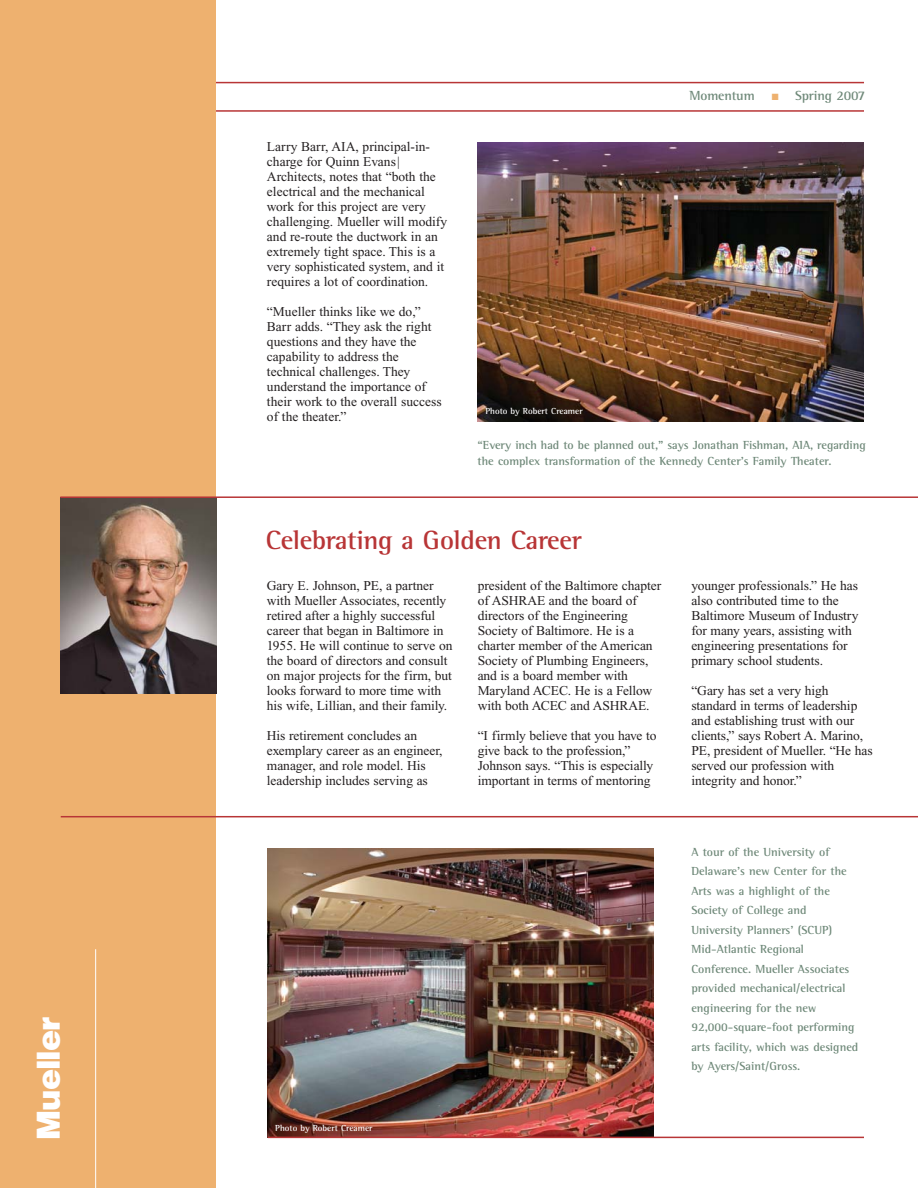
<style>
.page{position:relative;width:918px;height:1188px;background:#fff}
.page>*{position:absolute;margin:0;border:0;box-sizing:border-box;transform-origin:0 0}
.t1{font:900 31.8px "Helvetica";letter-spacing:-.03em;color:#fff}
.t2{font:700 27px "Rotis Semi Serif";letter-spacing:-.01em;color:#b83536}
.t3{font:13.5px/15px "Times New Roman";letter-spacing:-.005em;color:#231f20}
.t4{font:700 13.5px "Rotis Semi Serif";letter-spacing:-.01em;color:#6e8878}
.t5{font:700 12px/19.5px "Rotis Semi Serif";color:#6e8878}
.t6{font:700 9px "Rotis Semi Serif";color:#fff}
.s1{color:#eeb16f}
</style>
<div class="page">
<hr style="left:194px;top:110px;width:670px;height:2px;background:#b83536">
<hr style="left:214px;top:82px;width:650px;height:1px;background:#b83536">
<div style="left:0;top:0;width:216px;height:1188px;background:#eeb16f"></div>
<img style="left:268px;top:849px;width:386px;height:288px">
<img style="left:60px;top:498px;width:156px;height:196px">
<hr style="left:95px;top:949px;width:1px;height:239px;background:#fff">
<hr style="left:268px;top:1137px;width:596px;height:1px;background:#b83536">
<img style="left:478px;top:143px;width:386px;height:279px">
<hr style="left:60px;top:496px;width:858px;height:2px;background:#b83536">
<hr style="left:61px;top:816px;width:857px;height:1px;background:#b83536">
<h1 class="t1" style="left:37px;top:1140px;width:125px;rotate:-90deg">Mueller</h1>
<p class="t3" style="left:267px;top:140px;width:182px">Larry Barr, AIA, principal-in&shy;charge for Quinn Evans|<br>Architects, notes that “both the electrical and the mechanical work for this project are very challenging. Mueller will modify and re-route the ductwork in an extremely tight space. This is a very sophisticated system, and it requires a lot of coordination.</p>
<p class="t3" style="left:267px;top:305px;width:176px">“Mueller thinks like we do,”<br>Barr adds. “They ask the right questions and they have the capability to address the technical challenges. They understand the importance of their work to the overall success of the theater.”</p>
<p class="t4" style="left:689px;top:91px;width:67px">Momentum</p>
<p class="t4" style="left:772px;top:91px;width:95px"><span class="s1">■</span> Spring 2007</p>
<p class="t6" style="left:485px;top:408px;width:99px">Photo by Robert Creamer</p>
<p class="t5" style="left:478px;top:438px;width:390px;line-height:16.5px">“Every inch had to be planned out,” says Jonathan Fishman, AIA, regarding the complex transformation of the Kennedy Center’s Family Theater.</p>
<h2 class="t2" style="left:266px;top:530px;width:317px">Celebrating a Golden Career</h2>
<p class="t3" style="left:267px;top:579px;width:187px">Gary E. Johnson, PE, a partner with Mueller Associates, recently retired after a highly successful career that began in Baltimore in 1955. He will continue to serve on the board of directors and consult on major projects for the firm, but looks forward to more time with his wife, Lillian, and their family.</p>
<p class="t3" style="left:267px;top:729px;width:177px">His retirement concludes an exemplary career as an engineer, manager, and role model. His leadership includes serving as</p>
<p class="t3" style="left:478px;top:579px;width:185px">president of the Baltimore chapter of ASHRAE and the board of directors of the Engineering<br>Society of Baltimore. He is a charter member of the American<br>Society of Plumbing Engineers, and is a board member with<br>Maryland ACEC. He is a Fellow with both ACEC and ASHRAE.</p>
<p class="t3" style="left:478px;top:729px;width:180px">“I firmly believe that you have to give back to the profession,”<br>Johnson says. “This is especially important in terms of mentoring</p>
<p class="t6" style="left:275px;top:1125px;width:99px">Photo by Robert Creamer</p>
<p class="t3" style="left:691px;top:579px;width:169px">younger professionals.” He has also contributed time to the<br>Baltimore Museum of Industry for many years, assisting with engineering presentations for primary school students.</p>
<p class="t3" style="left:691px;top:684px;width:183px">“Gary has set a very high standard in terms of leadership and establishing trust with our clients,” says Robert A. Marino,<br>PE, president of Mueller. “He has served our profession with integrity and honor.”</p>
<p class="t5" style="left:691px;top:843px;width:169px">A tour of the University of<br>Delaware’s new Center for the<br>Arts was a highlight of the<br>Society of College and<br>University Planners’ (SCUP)<br>Mid-Atlantic Regional<br>Conference. Mueller Associates provided mechanical/electrical engineering for the new<br>92,000-square-foot performing arts facility, which was designed by Ayers/Saint/Gross.</p>
</div>
